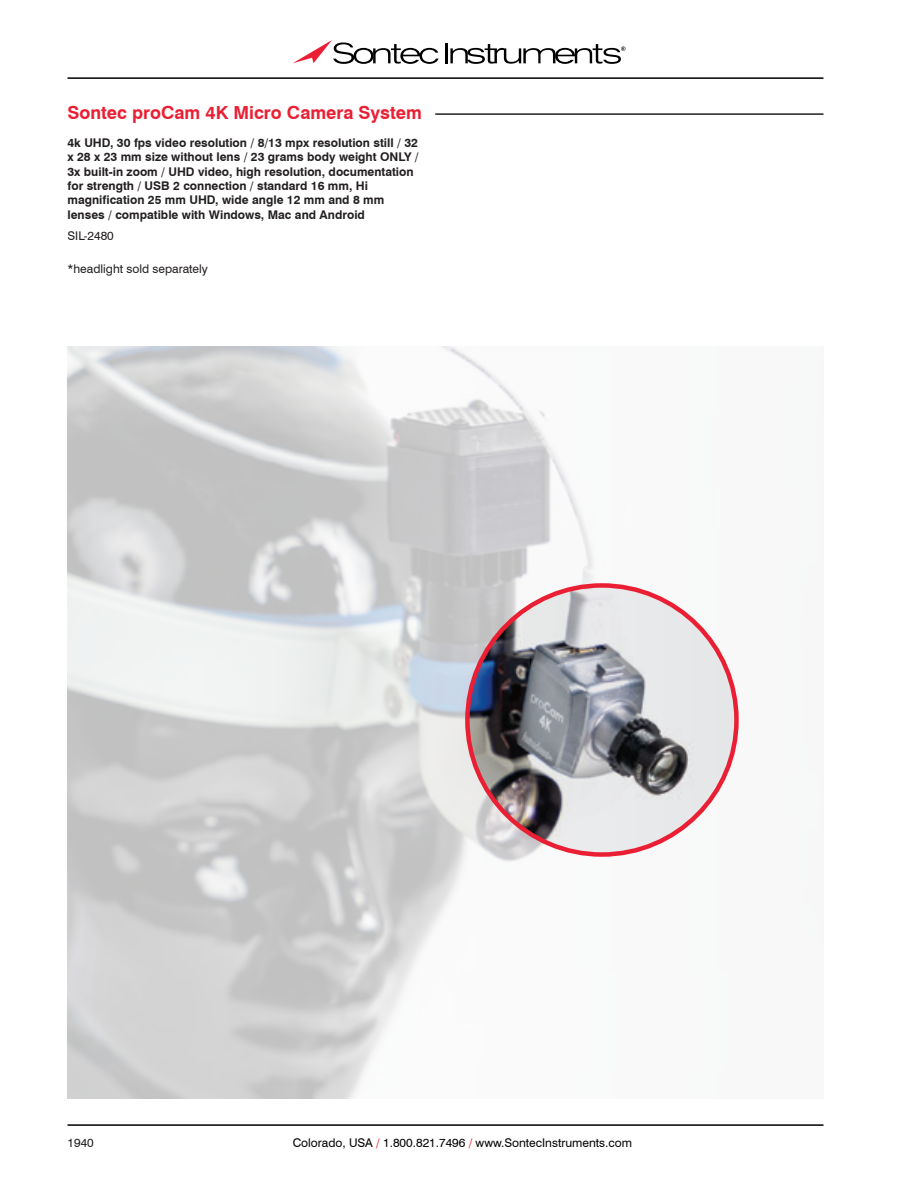
<style>
.page{position:relative;width:918px;height:1188px;background:#fff}
.page>*{position:absolute;margin:0;border:0;box-sizing:border-box;transform-origin:0 0}
.t1{font:700 18px "Swiss 721 BT";color:#ea1f34}
.Description{font:700 12px/14.4px "Swiss 721 BT";color:#231f20}
.t2{font:12px "Swiss 721 BT";color:#040503}
.Item{font:12px "Swiss 721 BT";color:#231f20}
.s1{color:#ea2036}
</style>
<div class="page">
<hr style="left:68px;top:1124px;width:756px;height:2px;background:#000">
<hr style="left:68px;top:77px;width:756px;height:2px;background:#000">
<svg style="left:293px;top:40px;width:146px;height:24px"></svg>
<hr style="left:446px;top:43px;width:2px;height:20px;background:#000">
<svg style="left:450px;top:44px;width:175px;height:20px"></svg>
<img style="left:68px;top:347px;width:671px;height:751px">
<hr style="left:435px;top:113px;width:389px;height:2px;background:#231f20">
<img style="left:467px;top:585px;width:269px;height:270px;border-radius:135px">
<p class="t1" style="left:68px;top:101px;width:356px">Sontec proCam 4K Micro Camera System</p>
<p class="Description" style="left:68px;top:135px;width:353px">4k UHD, 30 fps video resolution / 8/13 mpx resolution still / 32 x 28 x 23 mm size without lens / 23 grams body weight ONLY / 3x built-in zoom / UHD video, high resolution, documentation for strength / USB 2 connection / standard 16 mm, Hi magnification 25 mm UHD, wide angle 12 mm and 8 mm lenses / compatible with Windows, Mac and Android</p>
<p class="Item" style="left:68px;top:228px;width:48px">SIL-2480</p>
<p class="Item" style="left:68px;top:261px;width:142px">*headlight sold separately</p>
<p class="Item" style="left:68px;top:1136px;width:28px">1940</p>
<p class="t2" style="left:293px;top:1136px;width:341px">Colorado, USA <span class="s1">/</span> 1.800.821.7496 <span class="s1">/</span> www.SontecInstruments.com</p>
</div>
